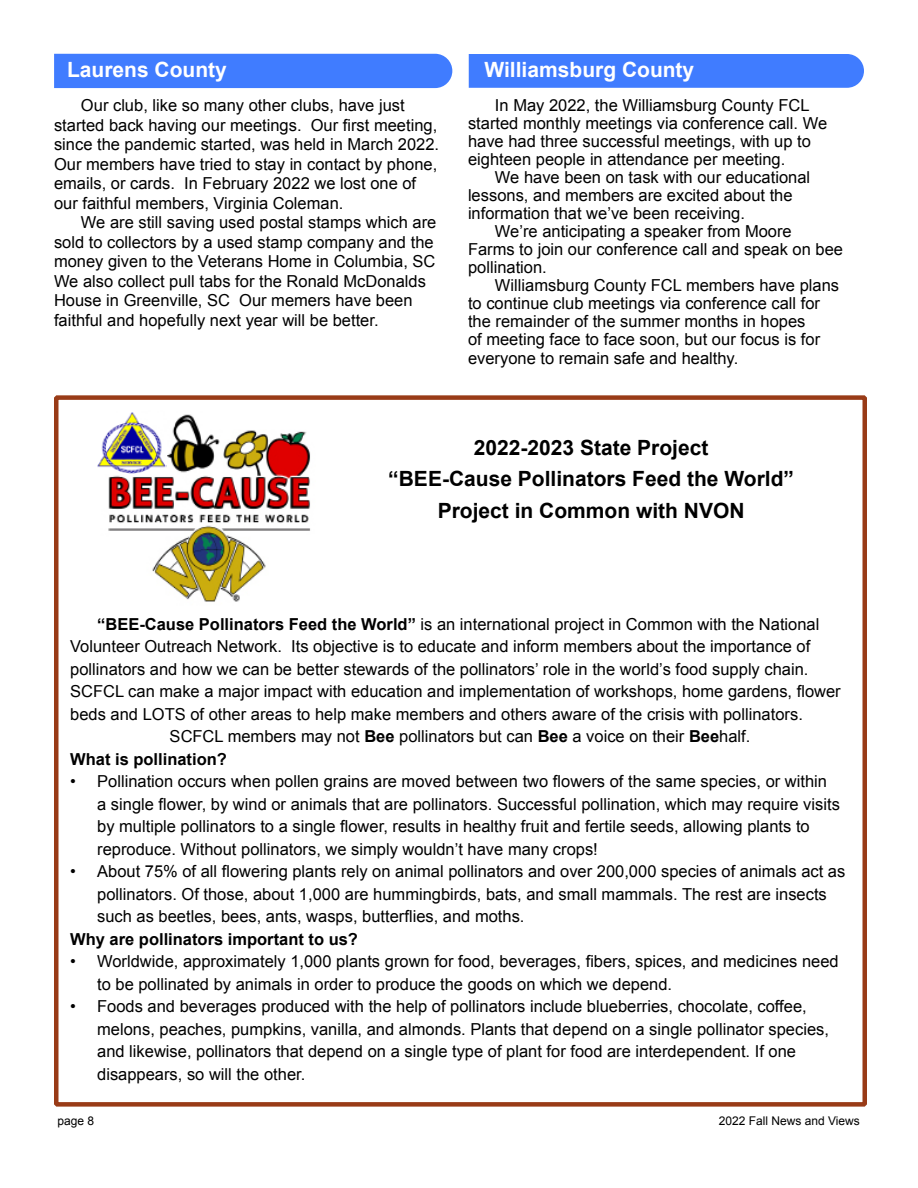
<style>
.page{position:relative;width:918px;height:1188px;background:#fff}
.page>*{position:absolute;margin:0;border:0;box-sizing:border-box;transform-origin:0 0}
.t1{font:700 21px/31.5px "Arial";color:#000;text-align:center}
.t2{font:700 21px "Arial";color:#fff}
.t3{font:16.5px/18px "Arial";color:#000}
.t4{font:700 16.5px "Arial";color:#000}
.t5{font:12px "Arial";color:#000}
.s1{font-weight:700}
</style>
<div class="page">
<div style="left:469px;top:54px;width:395px;height:34px;background:#407cff"></div>
<div style="left:54px;top:54px;width:398px;height:34px;background:#407cff"></div>
<img style="left:108px;top:414px;width:202px;height:188px">
<img style="left:97px;top:412px;width:70px;height:61px">
<div style="left:54px;top:395px;width:813px;height:712px;border:4px solid #993b17"></div>
<p class="t2" style="left:67px;top:56px;width:161px">Laurens County</p>
<p class="t3" style="left:54px;top:96px;width:387px;line-height:19.5px;text-indent:27px">Our club, like so many other clubs, have just started back having our meetings. Our first meeting, since the pandemic started, was held in March 2022.<br>Our members have tried to stay in contact by phone, emails, or cards. In February 2022 we lost one of our faithful members, Virginia Coleman.</p>
<p class="t3" style="left:54px;top:213px;width:384px;line-height:19.5px;text-indent:27px">We are still saving used postal stamps which are sold to collectors by a used stamp company and the money given to the Veterans Home in Columbia, SC We also collect pull tabs for the Ronald McDonalds House in Greenville, SC Our memers have been faithful and hopefully next year will be better.</p>
<p class="t2" style="left:484px;top:56px;width:211px">Williamsburg County</p>
<p class="t3" style="left:468px;top:97px;width:361px;text-indent:27px">In May 2022, the Williamsburg County FCL started monthly meetings via conference call. We have had three successful meetings, with up to eighteen people in attendance per meeting.</p>
<p class="t3" style="left:468px;top:169px;width:344px;text-indent:27px">We have been on task with our educational lessons, and members are excited about the information that we’ve been receiving.</p>
<p class="t3" style="left:468px;top:223px;width:377px;text-indent:27px">We’re anticipating a speaker from Moore<br>Farms to join our conference call and speak on bee pollination.</p>
<p class="t3" style="left:468px;top:277px;width:373px;text-indent:27px">Williamsburg County FCL members have plans to continue club meetings via conference call for the remainder of the summer months in hopes<br>of meeting face to face soon, but our focus is for everyone to remain safe and healthy.</p>
<p class="t1" style="left:388px;top:432px;width:407px">2022-2023 State Project<br>“BEE-Cause Pollinators Feed the World”<br>Project in Common with NVON</p>
<p class="t3" style="left:97px;top:615px;width:724px"><span class="s1">“BEE-Cause Pollinators Feed the World”</span> is an international project in Common with the National</p>
<p class="t3" style="left:70px;top:638px;width:742px">Volunteer Outreach Network. Its objective is to educate and inform members about the importance of</p>
<p class="t3" style="left:70px;top:660px;width:740px">pollinators and how we can be better stewards of the pollinators’ role in the world’s food supply chain.</p>
<p class="t3" style="left:70px;top:683px;width:772px">SCFCL can make a major impact with education and implementation of workshops, home gardens, flower</p>
<p class="t3" style="left:70px;top:705px;width:734px">beds and LOTS of other areas to help make members and others aware of the crisis with pollinators.</p>
<p class="t3" style="left:170px;top:728px;width:582px">SCFCL members may not <span class="s1">Bee</span> pollinators but can <span class="s1">Bee</span> a voice on their <span class="s1">Bee</span>half.</p>
<p class="t4" style="left:70px;top:748px;width:158px">What is pollination?</p>
<p class="t3" style="left:97px;top:771px;width:744px;line-height:22.5px;text-indent:-27px">• Pollination occurs when pollen grains are moved between two flowers of the same species, or within a single flower, by wind or animals that are pollinators. Successful pollination, which may require visits by multiple pollinators to a single flower, results in healthy fruit and fertile seeds, allowing plants to reproduce. Without pollinators, we simply wouldn’t have many crops!</p>
<p class="t3" style="left:97px;top:861px;width:750px;line-height:22.5px;text-indent:-27px">• About 75% of all flowering plants rely on animal pollinators and over 200,000 species of animals act as pollinators. Of those, about 1,000 are hummingbirds, bats, and small mammals. The rest are insects such as beetles, bees, ants, wasps, butterflies, and moths.</p>
<p class="t4" style="left:70px;top:928px;width:289px">Why are pollinators important to us?</p>
<p class="t3" style="left:97px;top:951px;width:743px;line-height:22.5px;text-indent:-27px">• Worldwide, approximately 1,000 plants grown for food, beverages, fibers, spices, and medicines need to be pollinated by animals in order to produce the goods on which we depend.</p>
<p class="t3" style="left:97px;top:996px;width:733px;line-height:22.5px;text-indent:-27px">• Foods and beverages produced with the help of pollinators include blueberries, chocolate, coffee, melons, peaches, pumpkins, vanilla, and almonds. Plants that depend on a single pollinator species, and likewise, pollinators that depend on a single type of plant for food are interdependent. If one disappears, so will the other.</p>
<p class="t5" style="left:57px;top:1113px;width:38px">page 8</p>
<p class="t5" style="left:719px;top:1113px;width:143px">2022 Fall News and Views</p>
</div>
